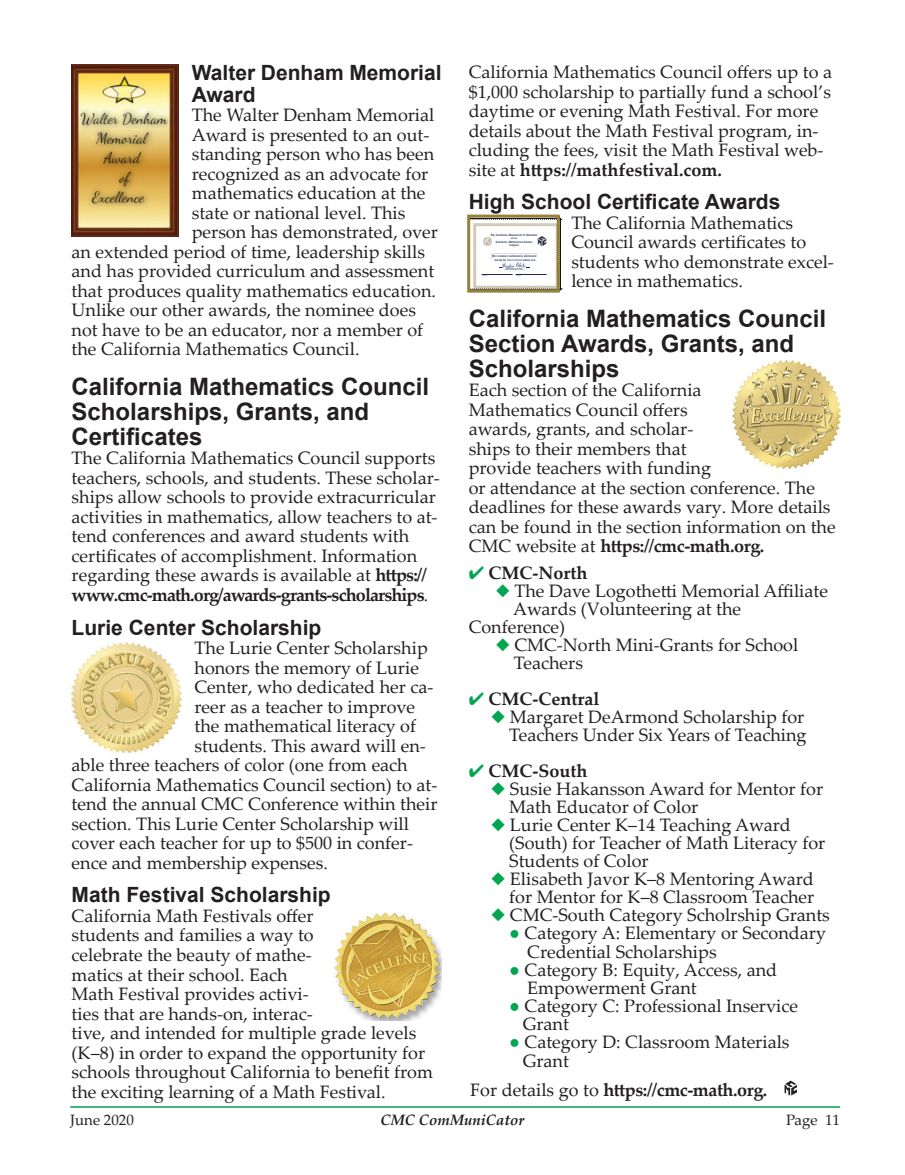
<style>
.page{position:relative;width:905px;height:1175px;background:#fff}
.page>*{position:absolute;margin:0;border:0;box-sizing:border-box;transform-origin:0 0}
.Section_Title{font:700 24px/24.8px "Arial";color:#231f20}
.Section_Title2{font:700 24px/24.8px "Arial";color:#231f20}
.Section_Title-2{font:700 21px/21.8px "Arial";color:#231f20}
.t1{font:18px/19.5px "Palatino Linotype";color:#231f20}
.SubSection_Title{font:700 18px "Palatino Linotype";letter-spacing:-.025em;color:#231f20}
.SubSection_Title-2{font:700 18px "Palatino Linotype";color:#231f20}
.t2{font:italic 700 15px "Palatino Linotype";color:#231f20}
.t3{font:15px "Palatino Linotype";color:#231f20}
.t4{font:3.45px/3.3px "Anonymous 7";color:#192858;text-align:center}
.t5{font:3.45px/3.9px "Cloister Black BT";color:#192858;text-align:right}
.t6{font:2.7px "Anonymous 7";color:#192858}
.s1{font-weight:700}
.s2{color:#00a650}
.s3{font-weight:400}
.s4{font-family:"Cloister Black BT Regula 1"}
.s5{font-family:"Lucida Blackletter";font-size:3.3px}
</style>
<div class="page">
<hr style="left:70px;top:1106px;width:770px;height:1px;background:#00a650">
<img style="left:732px;top:360px;width:108px;height:108px">
<img style="left:72px;top:642px;width:109px;height:110px">
<img style="left:334px;top:912px;width:107px;height:108px">
<img style="left:72px;top:65px;width:106px;height:171px">
<svg style="left:784px;top:1080px;width:13px;height:15px"></svg>
<svg style="left:471px;top:216px;width:91px;height:76px"></svg>
<img style="left:502px;top:263px;width:23px;height:4px">
<div style="left:467px;top:214px;width:92px;height:78px;border:3px solid #96813a"></div>
<p class="Section_Title-2" style="left:192px;top:62px;width:251px">Walter Denham Memorial<br>Award</p>
<p class="t1" style="left:192px;top:105px;width:244px">The Walter Denham Memorial</p>
<p class="t1" style="left:192px;top:124px;width:239px">Award is presented to an out-</p>
<p class="t1" style="left:192px;top:144px;width:244px">standing person who has been</p>
<p class="t1" style="left:192px;top:163px;width:238px">recognized as an advocate for</p>
<p class="t1" style="left:192px;top:183px;width:235px">mathematics education at the</p>
<p class="t1" style="left:192px;top:202px;width:215px">state or national level. This</p>
<p class="t1" style="left:192px;top:222px;width:247px">person has demonstrated, over</p>
<p class="t1" style="left:72px;top:241px;width:355px">an extended period of time, leadership skills</p>
<p class="t1" style="left:72px;top:261px;width:364px">and has provided curriculum and assessment</p>
<p class="t1" style="left:72px;top:280px;width:366px">that produces quality mathematics education.</p>
<p class="t1" style="left:72px;top:300px;width:346px">Unlike our other awards, the nominee does</p>
<p class="t1" style="left:72px;top:319px;width:353px">not have to be an educator, nor a member of</p>
<p class="t1" style="left:72px;top:339px;width:289px">the California Mathematics Council.</p>
<p class="Section_Title2" style="left:72px;top:375px;width:359px">California Mathematics Council<br>Scholarships, Grants, and<br>Certificates</p>
<p class="t1" style="left:72px;top:448px;width:369px">The California Mathematics Council supports teachers, schools, and students. These scholar&shy;ships allow schools to provide extracurricular activities in mathematics, allow teachers to at&shy;tend conferences and award students with certificates of accomplishment. Information regarding these awards is available at <span class="s1">https:// www.cmc-math.org/awards-grants-scholarships</span>.</p>
<p class="Section_Title-2" style="left:72px;top:616px;width:251px">Lurie Center Scholarship</p>
<p class="t1" style="left:194px;top:637px;width:235px">The Lurie Center Scholarship</p>
<p class="t1" style="left:194px;top:657px;width:226px">honors the memory of Lurie</p>
<p class="t1" style="left:194px;top:676px;width:240px">Center, who dedicated her ca-</p>
<p class="t1" style="left:194px;top:696px;width:222px">reer as a teacher to improve</p>
<p class="t1" style="left:194px;top:715px;width:223px">the mathematical literacy of</p>
<p class="t1" style="left:194px;top:735px;width:233px">students. This award will en-</p>
<p class="t1" style="left:72px;top:754px;width:337px">able three teachers of color (one from each</p>
<p class="t1" style="left:72px;top:774px;width:367px">California Mathematics Council section) to at-</p>
<p class="t1" style="left:72px;top:793px;width:367px">tend the annual CMC Conference within their</p>
<p class="t1" style="left:72px;top:813px;width:339px">section. This Lurie Center Scholarship will</p>
<p class="t1" style="left:72px;top:832px;width:343px">cover each teacher for up to $500 in confer-</p>
<p class="t1" style="left:72px;top:852px;width:258px">ence and membership expenses.</p>
<p class="Section_Title-2" style="left:72px;top:884px;width:261px">Math Festival Scholarship</p>
<p class="t1" style="left:72px;top:905px;width:363px">California Math Festivals offer<br>students and families a way to<br>celebrate the beauty of mathe-<br>matics at their school. Each<br>Math Festival provides activi-<br>ties that are hands-on, interac-<br>tive, and intended for multiple grade levels (K–8) in order to expand the opportunity for schools throughout California to benefit from the exciting learning of a Math Festival.</p>
<p class="t1" style="left:468px;top:62px;width:365px">California Mathematics Council offers up to a $1,000 scholarship to partially fund a school’s daytime or evening Math Festival. For more details about the Math Festival program, in&shy;cluding the fees, visit the Math Festival web&shy;site at <span class="s1">https://mathfestival.com.</span></p>
<p class="Section_Title-2" style="left:468px;top:191px;width:313px">High School Certificate Awards</p>
<p class="t1" style="left:571px;top:212px;width:264px">The California Mathematics<br>Council awards certificates to students who demonstrate excel&shy;lence in mathematics.</p>
<p class="Section_Title" style="left:468px;top:307px;width:359px">California Mathematics Council<br>Section Awards, Grants, and<br>Scholarships</p>
<p class="t1" style="left:468px;top:380px;width:368px">Each section of the California<br>Mathematics Council offers<br>awards, grants, and scholar-<br>ships to their members that<br>provide teachers with funding<br>or attendance at the section conference. The deadlines for these awards vary. More details can be found in the section information on the CMC website at <span class="s1">https://cmc-math.org.</span></p>
<p class="SubSection_Title-2" style="left:488px;top:560px;width:100px">CMC-North</p>
<p class="t1" style="left:514px;top:581px;width:315px">The Dave Logothetti Memorial Affiliate</p>
<p class="t1" style="left:513px;top:599px;width:229px">Awards (Volunteering at the</p>
<p class="t1" style="left:468px;top:617px;width:98px">Conference)</p>
<p class="t1" style="left:513px;top:635px;width:286px;line-height:18px">CMC-North Mini-Grants for School<br>Teachers</p>
<p class="SubSection_Title-2" style="left:488px;top:686px;width:112px">CMC-Central</p>
<p class="t1" style="left:509px;top:707px;width:299px;line-height:18px">Margaret DeArmond Scholarship for<br>Teachers Under Six Years of Teaching</p>
<p class="SubSection_Title-2" style="left:488px;top:758px;width:100px">CMC-South</p>
<p class="t1" style="left:509px;top:779px;width:315px;line-height:18px">Susie Hakansson Award for Mentor for<br>Math Educator of Color</p>
<p class="t1" style="left:509px;top:815px;width:317px;line-height:18px">Lurie Center K–14 Teaching Award (South) for Teacher of Math Literacy for<br>Students of Color</p>
<p class="t1" style="left:509px;top:869px;width:306px;line-height:18px">Elisabeth Javor K–8 Mentoring Award for Mentor for K–8 Classroom Teacher</p>
<p class="t1" style="left:510px;top:905px;width:321px">CMC-South Category Scholrship Grants</p>
<p class="t1" style="left:527px;top:923px;width:300px;line-height:18px;text-indent:-18px"><span class="s2">●</span> Category A: Elementary or Secondary<br>Credential Scholarships</p>
<p class="t1" style="left:527px;top:959px;width:251px;line-height:18px;text-indent:-18px"><span class="s2">●</span> Category B: Equity, Access, and<br>Empowerment Grant</p>
<p class="t1" style="left:522px;top:995px;width:277px;line-height:18px;text-indent:-14px"><span class="s2">●</span> Category C: Professional Inservice<br>Grant</p>
<p class="t1" style="left:522px;top:1031px;width:268px;text-indent:-14px"><span class="s2">●</span> Category D: Classroom Materials<br>Grant</p>
<p class="SubSection_Title" style="left:470px;top:1076px;width:299px"><span class="s3">For details go to</span> https://cmc-math.org.</p>
<p class="t4" style="left:491px;top:233px;width:48px">The California Department of Education</p>
<p class="t6" style="left:511px;top:237px;width:8px">and the</p>
<p class="t4" style="left:496px;top:240px;width:38px">California Mathematics Council recognize</p>
<p class="t5" style="left:491px;top:254px;width:46px">For exemplary mathematics achievement <span class="s4">during the</span> <span class="s5">2019-2020</span> <span class="s4">school year.</span></p>
<p class="t3" style="left:70px;top:1108px;width:65px">June 2020</p>
<p class="t2" style="left:380px;top:1108px;width:146px">CMC ComMuniCator</p>
<p class="t3" style="left:786px;top:1108px;width:56px">Page 11</p>
</div>
